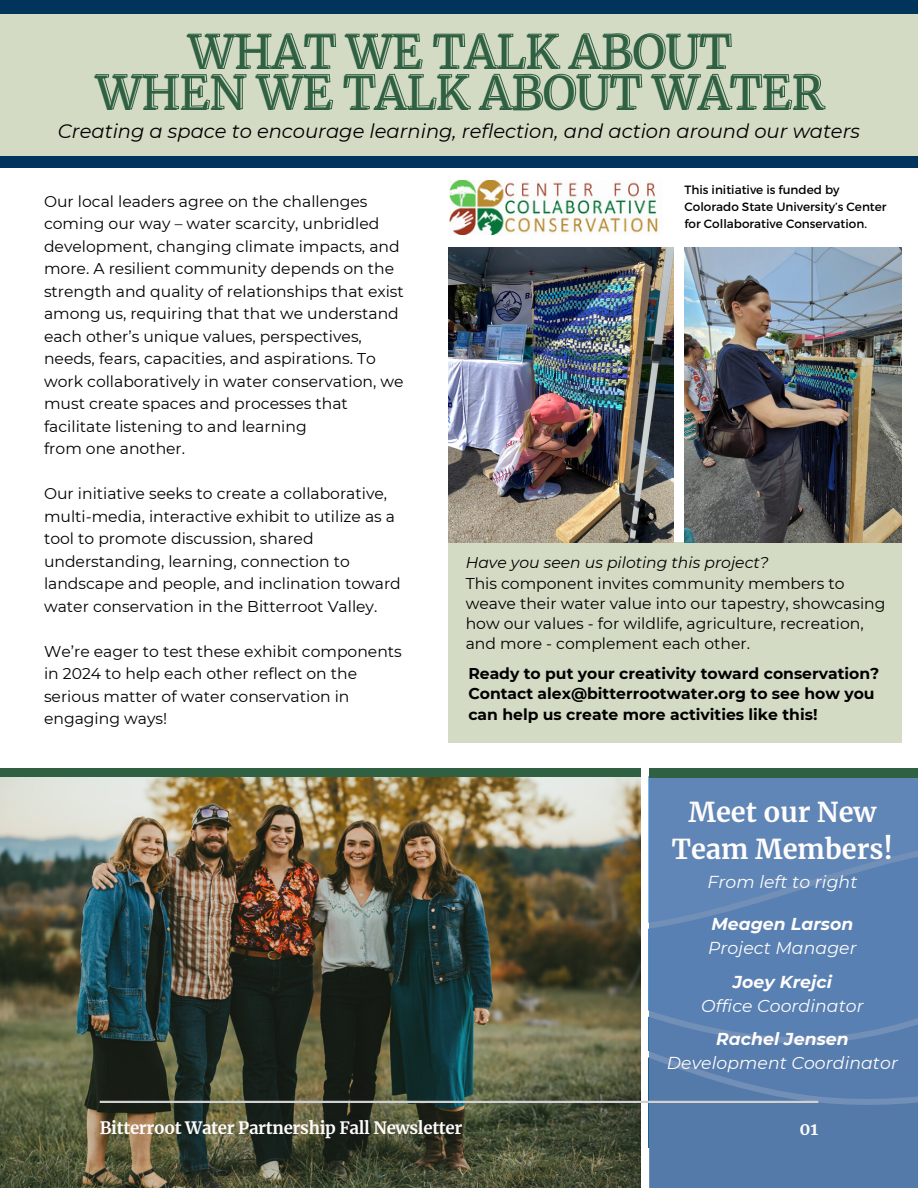
<style>
.page{position:relative;width:918px;height:1188px;background:#fff}
.page>*{position:absolute;margin:0;border:0;box-sizing:border-box;transform-origin:0 0}
.t1{font:45.75px/40.5px "Merriweather";color:#2f6042;text-align:center}
.t2{font:700 27.15px/37.2px "Merriweather";color:#fffcfc;text-align:center}
.t3{font:italic 19.5px "Montserrat";color:#000}
.t4{font:italic 17.25px/23.7px "Montserrat";letter-spacing:.005em;color:#fffcfc;text-align:center}
.t5{font:700 16.95px "Merriweather";color:#fffcfc}
.t6{font:700 16.8px "Merriweather";letter-spacing:-.02em;color:#fffcfc}
.t7{font:15.6px/22.5px "Montserrat";color:#000}
.t8{font:700 15.6px/20.2px "Montserrat";color:#000}
.t9{font:12px "Montserrat";color:#000}
.s1{font-style:italic}
.s2{font-weight:700}
</style>
<div class="page">
<div style="left:649px;top:777px;width:269px;height:411px;background:#5c7ead"></div>
<div style="left:0;top:768px;width:641px;height:389px;background:#2f6042"></div>
<img style="left:0;top:777px;width:640px;height:411px">
<div style="left:649px;top:768px;width:269px;height:9px;background:#2f6042"></div>
<hr style="left:100px;top:1101px;width:718px;height:2px;background:#d1d1d1">
<div style="left:0;top:0;width:918px;height:161px;background:#d4dbc5"></div>
<div style="left:0;top:0;width:918px;height:14px;background:#00345b"></div>
<div style="left:0;top:156px;width:918px;height:37px;background:#00345b"></div>
<div style="left:0;top:168px;width:918px;height:79px;background:#fff"></div>
<div style="left:449px;top:542px;width:453px;height:201px;background:#d4dbc5"></div>
<img style="left:684px;top:247px;width:218px;height:295px">
<img style="left:449px;top:247px;width:225px;height:295px">
<img style="left:449px;top:181px;width:209px;height:54px">
<svg style="left:95px;top:33px;width:731px;height:77px"></svg>
<h1 class="t1" style="left:95px;top:33px;width:729px">WHAT WE TALK ABOUT<br>WHEN WE TALK ABOUT WATER</h1>
<h5 class="t3" style="left:58px;top:120px;width:804px">Creating a space to encourage learning, reflection, and action around our waters</h5>
<h5 class="t7" style="left:44px;top:190px;width:361px">Our local leaders agree on the challenges coming our way – water scarcity, unbridled development, changing climate impacts, and more. A resilient community depends on the strength and quality of relationships that exist among us, requiring that that we understand each other’s unique values, perspectives, needs, fears, capacities, and aspirations. To work collaboratively in water conservation, we must create spaces and processes that facilitate listening to and learning<br>from one another.</h5>
<h5 class="t7" style="left:44px;top:483px;width:358px">Our initiative seeks to create a collaborative, multi-media, interactive exhibit to utilize as a tool to promote discussion, shared understanding, learning, connection to landscape and people, and inclination toward water conservation in the Bitterroot Valley.</h5>
<h5 class="t7" style="left:44px;top:640px;width:359px">We’re eager to test these exhibit components in 2024 to help each other reflect on the serious matter of water conservation in engaging ways!</h5>
<h4 class="t9" style="left:684px;top:182px;width:157px">This initiative is funded by</h4>
<p class="t9" style="left:684px;top:199px;width:204px">Colorado State University’s Center</p>
<h5 class="t9" style="left:684px;top:216px;width:184px">for Collaborative Conservation.</h5>
<p class="t7" style="left:466px;top:553px;width:421px;line-height:20.2px"><span class="s1">Have you seen us piloting this project?<br></span>This component invites community members to weave their water value into our tapestry, showcasing how our values - for wildlife, agriculture, recreation, and more - complement each other.</p>
<p class="t8" style="left:468px;top:663px;width:413px">Ready to put your creativity toward conservation?<br>Contact alex@bitterrootwater.org to see how you can help us create more activities like this!</p>
<h5 class="t2" style="left:672px;top:794px;width:223px">Meet our New<br>Team Members!</h5>
<h5 class="t4" style="left:707px;top:870px;width:152px">From left to right</h5>
<h5 class="t4" style="left:708px;top:912px;width:150px;text-align:left"><span class="s2">Meagen Larson<br></span>Project Manager</h5>
<p class="t4" style="left:701px;top:970px;width:164px"><span class="s2">Joey Krejci<br></span>Office Coordinator</p>
<p class="t4" style="left:667px;top:1027px;width:233px"><span class="s2">Rachel Jensen<br></span>Development Coordinator</p>
<p class="t6" style="left:100px;top:1118px;width:364px">Bitterroot Water Partnership Fall Newsletter</p>
<p class="t5" style="left:799px;top:1118px;width:20px">01</p>
</div>
